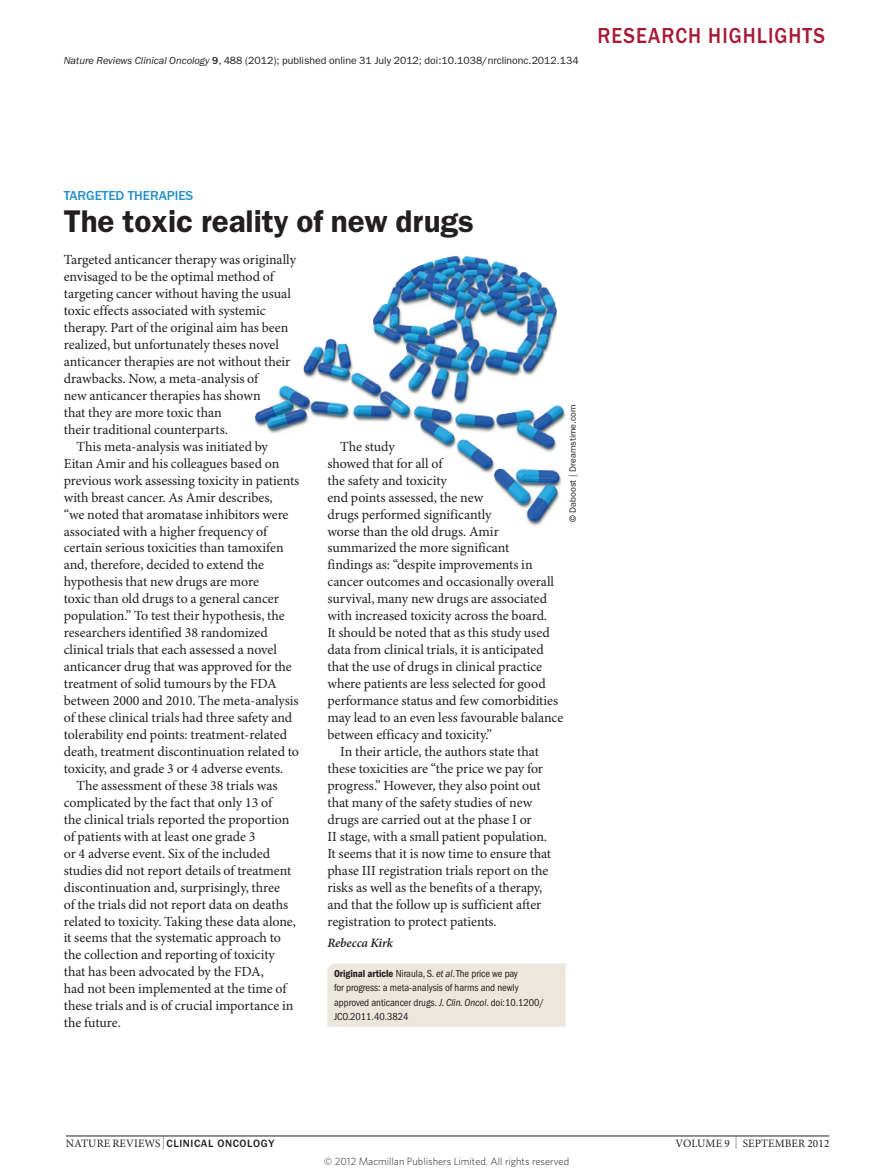
<style>
.page{position:relative;width:893px;height:1174px;background:#fff}
.page>*{position:absolute;margin:0;border:0;box-sizing:border-box;transform-origin:0 0}
.Title{font:600 31.5px "ITC Franklin Gothic Std";letter-spacing:-.005em;color:#231f20}
.t1{font:500 22.5px "ITC Franklin Gothic Std";letter-spacing:.05em;color:#a71a37;scale:.9 1}
.Body_text{font:13.95px/17px "Minion Pro";letter-spacing:-.005em;color:#231f20}
.Body_first{font:13.95px/17px "Minion Pro";letter-spacing:-.005em;color:#231f20}
.Strapline{font:500 13.5px "ITC Franklin Gothic Std";letter-spacing:-.005em;color:#238fcb}
.Authors{font:italic 600 12.75px "Minion Pro";letter-spacing:-.005em;color:#231f20}
.t2{font:11.25px "Minion Pro";letter-spacing:.01em;color:#231f20}
.t3{font:500 10.95px "ITC Franklin Gothic Std";letter-spacing:.05em;color:#231f20}
.References{font:condensed 10.5px/14.2px "ITC Franklin Gothic Std";letter-spacing:-.005em;color:#231f20}
.Citation_line{font:10.5px "ITC Franklin Gothic Std";letter-spacing:-.005em;color:#231f20}
.t4{font:300 10.5px "Whitney";color:#231f20}
.Figure_credit{font:9px "ITC Franklin Gothic Std";color:#231f20}
.s1{font-style:italic}
.s2{font-weight:500}
.s3{font-family:"ITC Franklin Gothic Std Dm Cd";font-stretch:normal}
.s4{font-family:"Minion Pro";font-weight:400;font-size:11.25px}
.s5{font-family:"Minion Pro";font-weight:400;font-size:12.9px}
.s6{font-size:12.9px}
</style>
<div class="page">
<hr style="left:66px;top:1135px;width:763px;height:1px;background:#231f20">
<div style="left:327px;top:963px;width:239px;height:63px;background:#ece6dd"></div>
<img style="left:254px;top:255px;width:312px;height:271px">
<p class="Citation_line" style="left:64px;top:54px;width:516px"><span class="s1">Nature Reviews Clinical Oncology</span> <span class="s2">9</span>, 488 (2012); published online 31 July 2012; doi:10.1038/nrclinonc.2012.134</p>
<p class="t1" style="left:598px;top:22px;width:254px">RESEARCH HIGHLIGHTS</p>
<p class="Strapline" style="left:64px;top:188px;width:131px">TARGETED THERAPIES</p>
<p class="Title" style="left:64px;top:202px;width:412px">The toxic reality of new drugs</p>
<p class="Body_first" style="left:64px;top:252px;width:234px">Targeted anticancer therapy was originally envisaged to be the optimal method of targeting cancer without having the usual toxic effects associated with systemic therapy. Part of the original aim has been realized, but unfortunately theses novel anticancer therapies are not without their drawbacks. Now, a meta-analysis of<br>new anticancer therapies has shown<br>that they are more toxic than<br>their traditional counterparts.</p>
<p class="Body_text" style="left:64px;top:438px;width:237px;text-indent:13px">This meta-analysis was initiated by Eitan Amir and his colleagues based on previous work assessing toxicity in patients with breast cancer. As Amir describes,<br>“we noted that aromatase inhibitors were associated with a higher frequency of certain serious toxicities than tamoxifen and, therefore, decided to extend the hypothesis that new drugs are more<br>toxic than old drugs to a general cancer population.” To test their hypothesis, the researchers identified 38 randomized clinical trials that each assessed a novel anticancer drug that was approved for the treatment of solid tumours by the FDA between 2000 and 2010. The meta-analysis of these clinical trials had three safety and tolerability end points: treatment-related death, treatment discontinuation related to toxicity, and grade 3 or 4 adverse events.</p>
<p class="Body_text" style="left:64px;top:777px;width:234px;text-indent:13px">The assessment of these 38 trials was complicated by the fact that only 13 of<br>the clinical trials reported the proportion of patients with at least one grade 3<br>or 4 adverse event. Six of the included studies did not report details of treatment discontinuation and, surprisingly, three<br>of the trials did not report data on deaths related to toxicity. Taking these data alone, it seems that the systematic approach to the collection and reporting of toxicity that has been advocated by the FDA,<br>had not been implemented at the time of these trials and is of crucial importance in the future.</p>
<p class="Figure_credit" style="left:568px;top:522px;width:119px;rotate:-90deg">© Daboost | Dreamstime.com</p>
<p class="Body_text" style="left:327px;top:438px;width:237px;text-indent:13px">The study<br>showed that for all of<br>the safety and toxicity<br>end points assessed, the new<br>drugs performed significantly<br>worse than the old drugs. Amir summarized the more significant<br>findings as: “despite improvements in cancer outcomes and occasionally overall survival, many new drugs are associated with increased toxicity across the board.<br>It should be noted that as this study used data from clinical trials, it is anticipated that the use of drugs in clinical practice where patients are less selected for good performance status and few comorbidities may lead to an even less favourable balance between efficacy and toxicity.”</p>
<p class="Body_text" style="left:327px;top:743px;width:225px;text-indent:13px">In their article, the authors state that these toxicities are “the price we pay for progress.” However, they also point out that many of the safety studies of new drugs are carried out at the phase I or<br>II stage, with a small patient population.<br>It seems that it is now time to ensure that phase III registration trials report on the risks as well as the benefits of a therapy, and that the follow up is sufficient after registration to protect patients.</p>
<p class="Authors" style="left:327px;top:935px;width:67px">Rebecca Kirk</p>
<p class="References" style="left:334px;top:966px;width:212px"><span class="s3">Original article</span> Niraula, S. <span class="s1">et al</span>. The price we pay<br>for progress: a meta-analysis of harms and newly approved anticancer drugs. <span class="s1">J. Clin. Oncol</span>. doi:10.1200/ JCO.2011.40.3824</p>
<p class="t3" style="left:66px;top:1137px;width:210px"><span class="s4">NATURE REVIEWS</span> <span class="s5">|</span> CLINICAL ONCOLOGY</p>
<p class="t2" style="left:675px;top:1136px;width:155px">VOLUME 9 <span class="s6">|</span> SEPTEMBER 2012</p>
<p class="t4" style="left:324px;top:1154px;width:247px">© 2012 Macmillan Publishers Limited. All rights reserved</p>
</div>
